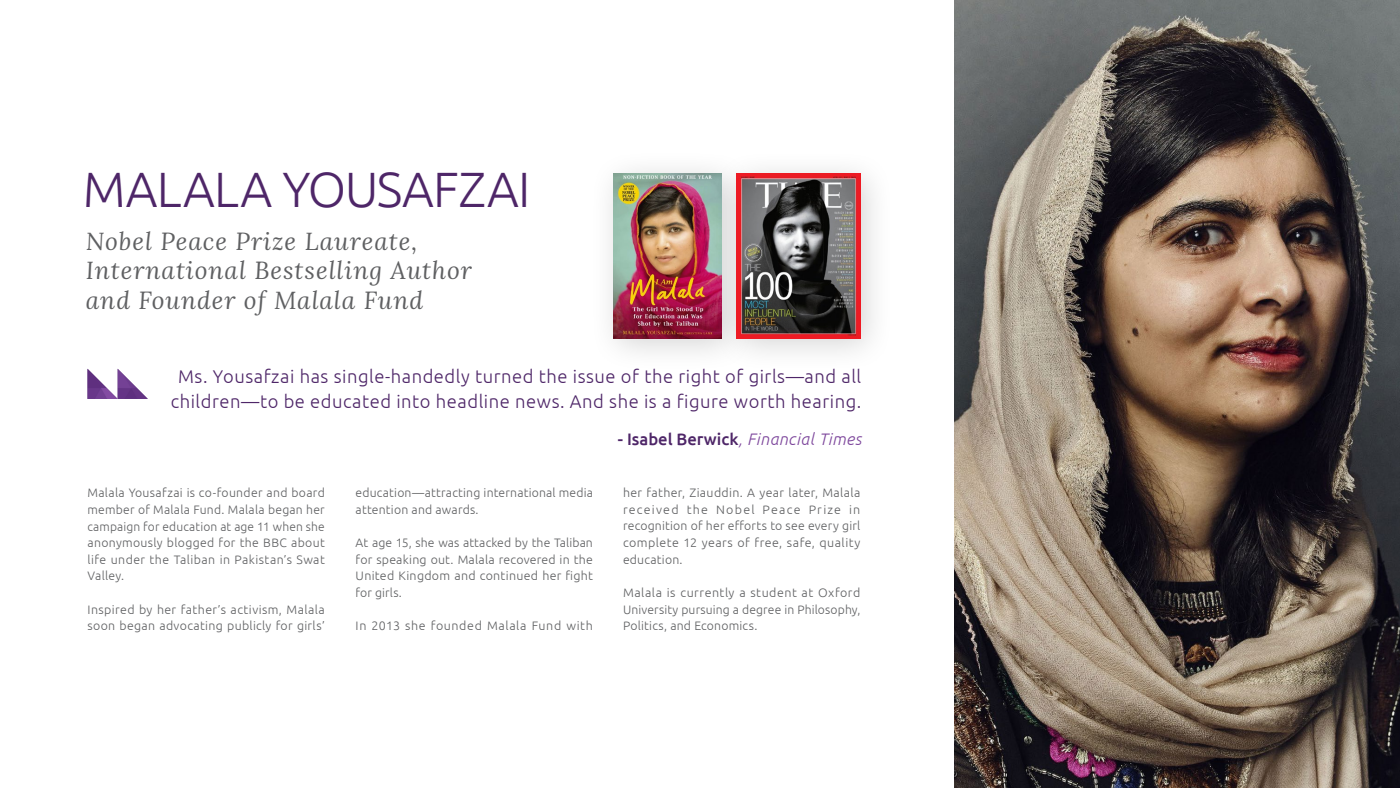
<style>
.page{position:relative;width:1400px;height:788px;background:#fff}
.page>*{position:absolute;margin:0;border:0;box-sizing:border-box;transform-origin:0 0}
.t1{font:300 49.61px "Ubuntu";letter-spacing:-.015em;color:#4e2668}
.t2{font:italic 24.5px/29.4px "Lora";letter-spacing:.04em;color:#5f6062}
.t3{font:300 18.38px/25.4px "Ubuntu";letter-spacing:.03em;color:#4e2668;text-align:center}
.t4{font:italic 300 16.62px "Ubuntu";letter-spacing:.025em;color:#7c459b}
.t5{font:300 12.25px/16.6px "Ubuntu";letter-spacing:.025em;color:#5f6062;text-align:justify}
.t6{font:300 12.25px "Ubuntu";letter-spacing:.05em;color:#5f6062}
.s1{font-weight:500;font-style:normal;color:#4e2668}
</style>
<div class="page">
<img style="left:954px;top:0;width:446px;height:788px">
<svg style="left:88px;top:369px;width:60px;height:30px"></svg>
<div style="left:589px;top:149px;width:167px;height:224px;background:#000;opacity:.17"></div>
<img style="left:613px;top:173px;width:99px;height:165px">
<div style="left:712px;top:149px;width:183px;height:224px;background:#000;opacity:.17"></div>
<img style="left:736px;top:173px;width:124px;height:165px">
<h1 class="t1" style="left:83px;top:159px;width:449px">MALALA YOUSAFZAI</h1>
<h2 class="t2" style="left:86px;top:226px;width:388px">Nobel Peace Prize Laureate,<br>International Bestselling Author and Founder of Malala Fund</h2>
<h3 class="t3" style="left:171px;top:363px;width:692px">Ms. Yousafzai has single-handedly turned the issue of the right of girls—and all children—to be educated into headline news. And she is a figure worth hearing.</h3>
<h3 class="t4" style="left:618px;top:429px;width:245px"><span class="s1">- Isabel Berwick</span>, Financial Times</h3>
<p class="t5" style="left:88px;top:484px;width:239px">Malala Yousafzai is co-founder and board member of Malala Fund. Malala began her campaign for education at age 11 when she anonymously blogged for the BBC about life under the Taliban in Pakistan’s Swat Valley.</p>
<p class="t5" style="left:88px;top:600px;width:239px">Inspired by her father’s activism, Malala soon began advocating publicly for girls’</p>
<p class="t5" style="left:356px;top:484px;width:239px">education—attracting international media attention and awards.</p>
<p class="t5" style="left:356px;top:534px;width:239px">At age 15, she was attacked by the Taliban for speaking out. Malala recovered in the United Kingdom and continued her fight for girls.</p>
<p class="t6" style="left:356px;top:618px;width:239px">In 2013 she founded Malala Fund with</p>
<p class="t5" style="left:623px;top:484px;width:239px">her father, Ziauddin. A year later, Malala received the Nobel Peace Prize in recognition of her efforts to see every girl complete 12 years of free, safe, quality education.</p>
<p class="t5" style="left:623px;top:584px;width:239px">Malala is currently a student at Oxford University pursuing a degree in Philosophy, Politics, and Economics.</p>
</div>
